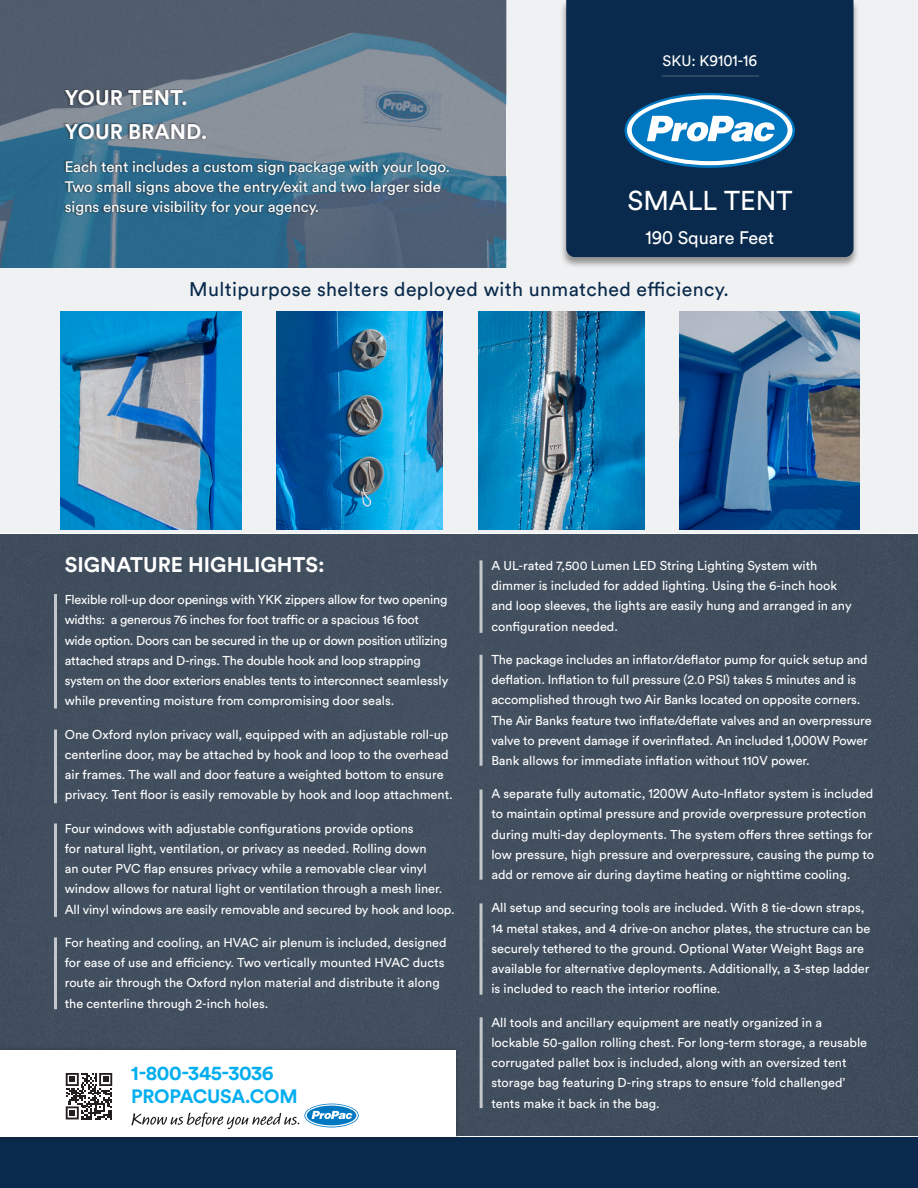
<style>
.page{position:relative;width:918px;height:1188px;background:#fff}
.page>*{position:absolute;margin:0;border:0;box-sizing:border-box;transform-origin:0 0}
.t1{font:27px "Circular Pro";color:#fff}
.t2{font:700 21px "Circular Pro";color:#fff}
.SIGNATURE{font:700 20.25px "Circular Pro";letter-spacing:-.02em;color:#00aeef}
.t3{font:19.5px "Circular Pro";letter-spacing:.02em;color:#092a4c}
.SIGNATURE-2{font:700 19.2px "Circular Pro";letter-spacing:-.015em;color:#00aeef}
.t4{font:18px "Circular Pro";color:#fff}
.t5{font:16.35px "Circular Pro";color:#fff;scale:.92 1}
.t6{font:15px/20.2px "Circular Pro";color:#fff}
.t7{font:12.75px/20.2px "Circular Pro";color:#fff}
.t8{font:12.75px/20.2px "Circular Pro";letter-spacing:-.02em;color:#fff}
.s1{font-size:15px}
.s2{font-size:19.65px}
.s3{font-size:13.95px}
</style>
<div class="page">
<div style="left:0;top:1137px;width:918px;height:51px;background:#092a4c"></div>
<div style="left:0;top:535px;width:918px;height:601px;background:#414e5e"></div>
<div style="left:507px;top:0;width:411px;height:529px;background:#f0f1f2"></div>
<div style="left:0;top:268px;width:918px;height:264px;background:#f0f1f2"></div>
<img style="left:0;top:0;width:507px;height:268px">
<img style="left:679px;top:311px;width:181px;height:219px">
<img style="left:60px;top:311px;width:182px;height:218px">
<img style="left:277px;top:311px;width:166px;height:218px">
<img style="left:478px;top:311px;width:166px;height:218px">
<div style="left:0;top:1046px;width:460px;height:96px;background:#231f20;opacity:.6"></div>
<div style="left:0;top:1051px;width:456px;height:86px;background:#fff"></div>
<svg style="left:131px;top:1112px;width:169px;height:17px"></svg>
<svg style="left:304px;top:1104px;width:55px;height:23px"></svg>
<svg style="left:305px;top:1104px;width:53px;height:23px"></svg>
<div style="left:307px;top:1106px;width:49px;height:19px;background:#0079c2;border-radius:50%"></div>
<svg style="left:312px;top:1111px;width:40px;height:9px"></svg>
<svg style="left:66px;top:1073px;width:46px;height:46px"></svg>
<div style="left:560px;top:0;width:300px;height:269px;background:#231f20;opacity:.46"></div>
<div style="left:566px;top:0;width:288px;height:257px;background:#092a4c"></div>
<hr style="left:662px;top:76px;width:97px;height:1px;background:#f0f1f2">
<svg style="left:625px;top:93px;width:170px;height:75px"></svg>
<svg style="left:627px;top:95px;width:165px;height:70px"></svg>
<div style="left:632px;top:99px;width:156px;height:62px;background:#0079c2;border-radius:50%"></div>
<svg style="left:647px;top:116px;width:128px;height:26px"></svg>
<div style="left:62px;top:89px;width:387px;height:128px;background:#231f20;opacity:.75"></div>
<hr style="left:54px;top:594px;width:3px;height:114px;background:#f0f1f2">
<hr style="left:54px;top:730px;width:3px;height:73px;background:#f0f1f2">
<hr style="left:54px;top:824px;width:3px;height:93px;background:#f0f1f2">
<hr style="left:54px;top:937px;width:3px;height:72px;background:#f0f1f2">
<hr style="left:480px;top:560px;width:3px;height:73px;background:#f0f1f2">
<hr style="left:480px;top:655px;width:3px;height:111px;background:#f0f1f2">
<hr style="left:480px;top:789px;width:3px;height:91px;background:#f0f1f2">
<hr style="left:480px;top:903px;width:3px;height:92px;background:#f0f1f2">
<hr style="left:480px;top:1017px;width:3px;height:91px;background:#f0f1f2">
<p class="t2" style="left:65px;top:84px;width:124px">YOUR TENT.</p>
<p class="t2" style="left:65px;top:117px;width:144px">YOUR BRAND.</p>
<p class="t6" style="left:65px;top:156px;width:387px">Each tent includes a custom sign package with your logo.<br>Two small signs above the entry/exit and two larger side signs ensure visibility for your agency.</p>
<p class="t5" style="left:663px;top:49px;width:104px"><span class="s1">SKU: K</span>9101-16</p>
<p class="t1" style="left:627px;top:182px;width:166px">SMALL TENT</p>
<p class="t4" style="left:645px;top:226px;width:130px"><span class="s2">190</span> Square Feet</p>
<p class="t3" style="left:189px;top:276px;width:541px">Multipurpose shelters deployed with unmatched efficiency.</p>
<p class="t2" style="left:65px;top:550px;width:261px">SIGNATURE HIGHLIGHTS:</p>
<p class="t8" style="left:65px;top:589px;width:385px">Flexible roll-up door openings with YKK zippers allow for two opening widths: a generous 76 inches for foot traffic or a spacious 16 foot wide option. Doors can be secured in the up or down position utilizing attached straps and D-rings. The double hook and loop strapping system on the door exteriors enables tents to interconnect seamlessly while preventing moisture from compromising door seals.</p>
<p class="t7" style="left:65px;top:723px;width:390px">One Oxford nylon privacy wall, equipped with an adjustable roll-up centerline door, may be attached by hook and loop to the overhead air frames. The wall and door feature a weighted bottom to ensure privacy. Tent floor is easily removable by hook and loop attachment.</p>
<p class="t7" style="left:65px;top:817px;width:391px">Four windows with adjustable configurations provide options<br>for natural light, ventilation, or privacy as needed. Rolling down<br>an outer PVC flap ensures privacy while a removable clear vinyl window allows for natural light or ventilation through a mesh liner.<br>All vinyl windows are easily removable and secured by hook and loop.</p>
<p class="t7" style="left:65px;top:932px;width:383px">For heating and cooling, an HVAC air plenum is included, designed for ease of use and efficiency. Two vertically mounted HVAC ducts route air through the Oxford nylon material and distribute it along the centerline through 2-inch holes.</p>
<p class="SIGNATURE" style="left:131px;top:1059px;width:144px">1-800-345-3036</p>
<p class="SIGNATURE-2" style="left:131px;top:1083px;width:168px">PROPACUSA.COM</p>
<p class="t7" style="left:491px;top:555px;width:362px">A UL-rated 7,500 Lumen LED String Lighting System with dimmer is included for added lighting. Using the 6-inch hook and loop sleeves, the lights are easily hung and arranged in any configuration needed.</p>
<p class="t7" style="left:491px;top:649px;width:382px">The package includes an inflator/deflator pump for quick setup and deflation. Inflation to full pressure (2.0 PSI) takes 5 minutes and is accomplished through two Air Banks located on opposite corners.<br>The Air Banks feature two inflate/deflate valves and an overpressure valve to prevent damage if overinflated. An included <span class="s3">1,000</span>W Power Bank allows for immediate inflation without 110V power.</p>
<p class="t7" style="left:491px;top:783px;width:384px">A separate fully automatic, <span class="s3">1200</span>W Auto-Inflator system is included to maintain optimal pressure and provide overpressure protection during multi-day deployments. The system offers three settings for low pressure, high pressure and overpressure, causing the pump to add or remove air during daytime heating or nighttime cooling.</p>
<p class="t7" style="left:491px;top:897px;width:380px">All setup and securing tools are included. With 8 tie-down straps, 14 metal stakes, and 4 drive-on anchor plates, the structure can be securely tethered to the ground. Optional Water Weight Bags are available for alternative deployments. Additionally, a 3-step ladder is included to reach the interior roofline.</p>
<p class="t7" style="left:491px;top:1011px;width:377px">All tools and ancillary equipment are neatly organized in a lockable 50-gallon rolling chest. For long-term storage, a reusable corrugated pallet box is included, along with an oversized tent storage bag featuring D-ring straps to ensure ‘fold challenged’ tents make it back in the bag.</p>
</div>
